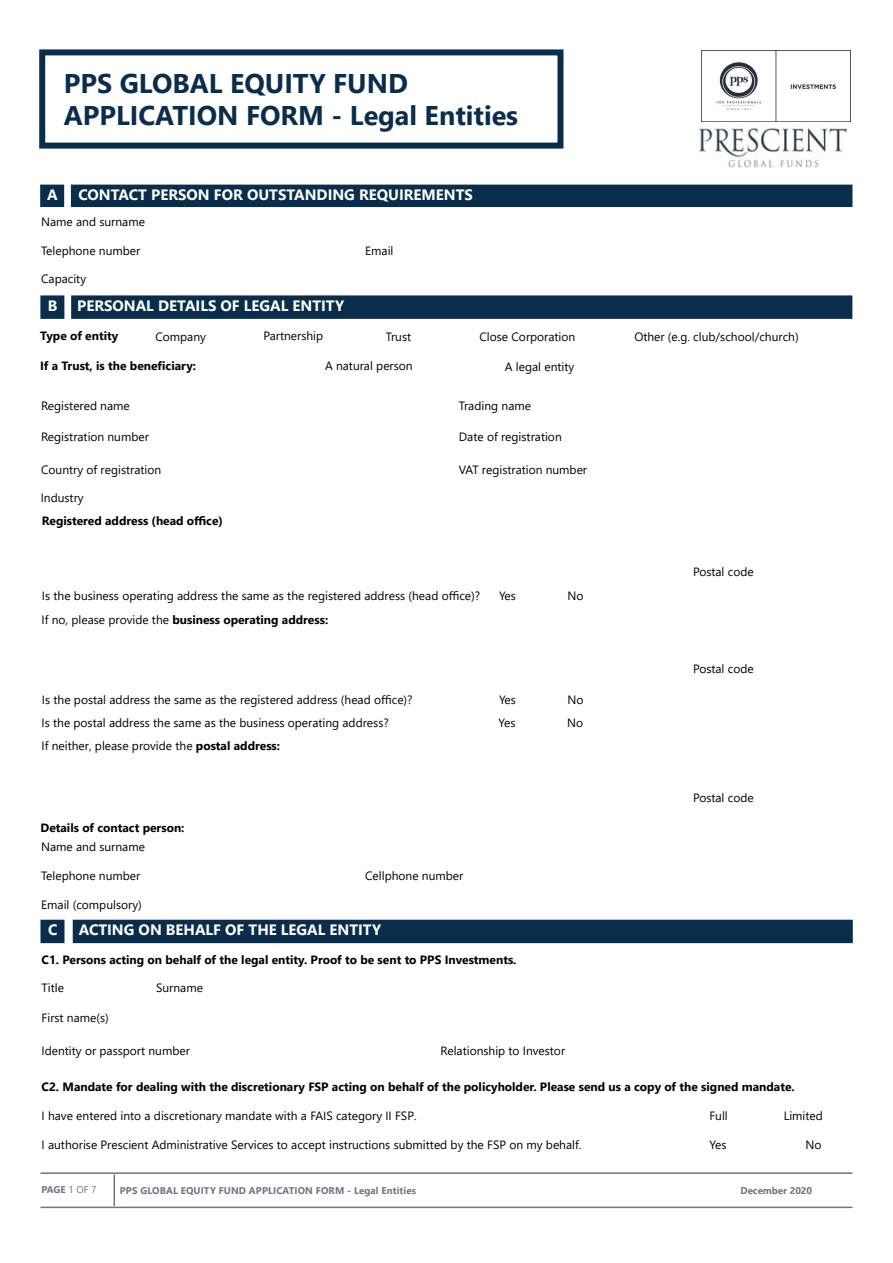
<style>
.page{position:relative;width:893px;height:1263px;background:#fff}
.page>*{position:absolute;margin:0;border:0;box-sizing:border-box;transform-origin:0 0}
.t1{font:700 27px "Segoe UI";color:#092d4b}
.t2{font:700 15px "Segoe UI";color:#fff}
.t3{font:12px "Segoe UI";color:#000}
.t4{font:700 12px "Segoe UI";color:#000}
.t5{font:700 9.75px "Segoe UI";letter-spacing:.01em;color:#6c7589}
.s1{font-weight:400}
.s2{font-weight:700}
</style>
<div class="page">
<hr style="left:114px;top:1174px;width:1px;height:32px;background:#6c7589">
<hr style="left:40px;top:1206px;width:812px;height:2px;background:#6c7589">
<hr style="left:40px;top:1172px;width:812px;height:2px;background:#6c7589">
<div style="left:39px;top:49px;width:524px;height:100px;border:6px solid #092d4b"></div>
<div style="left:41px;top:185px;width:22px;height:21px;background:#092d4b"></div>
<div style="left:40px;top:185px;width:24px;height:22px;border:2px solid #092d4b"></div>
<div style="left:72px;top:185px;width:780px;height:21px;background:#092d4b"></div>
<div style="left:71px;top:185px;width:781px;height:22px;border:2px solid #092d4b"></div>
<div style="left:41px;top:296px;width:23px;height:22px;background:#092d4b"></div>
<div style="left:40px;top:295px;width:24px;height:24px;border:2px solid #092d4b"></div>
<div style="left:72px;top:296px;width:780px;height:22px;background:#092d4b"></div>
<div style="left:71px;top:295px;width:781px;height:24px;border:2px solid #092d4b"></div>
<div style="left:41px;top:920px;width:23px;height:22px;background:#092d4b"></div>
<div style="left:40px;top:920px;width:24px;height:23px;border:2px solid #092d4b"></div>
<div style="left:73px;top:920px;width:779px;height:22px;background:#092d4b"></div>
<div style="left:73px;top:920px;width:780px;height:23px;border:2px solid #092d4b"></div>
<img style="left:699px;top:128px;width:147px;height:40px">
<img style="left:702px;top:51px;width:148px;height:71px">
<p class="t1" style="left:64px;top:58px;width:346px">PPS GLOBAL EQUITY FUND</p>
<p class="t1" style="left:64px;top:90px;width:456px">APPLICATION FORM - Legal Entities</p>
<p class="t2" style="left:47px;top:181px;width:12px">A</p>
<p class="t2" style="left:78px;top:181px;width:396px">CONTACT PERSON FOR OUTSTANDING REQUIREMENTS</p>
<p class="t3" style="left:41px;top:210px;width:105px">Name and surname</p>
<p class="t3" style="left:41px;top:239px;width:101px">Telephone number</p>
<p class="t3" style="left:365px;top:239px;width:30px">Email</p>
<p class="t3" style="left:41px;top:268px;width:47px">Capacity</p>
<p class="t2" style="left:48px;top:291px;width:11px">B</p>
<p class="t2" style="left:77px;top:291px;width:268px">PERSONAL DETAILS OF LEGAL ENTITY</p>
<p class="t4" style="left:40px;top:324px;width:80px">Type of entity</p>
<p class="t3" style="left:155px;top:326px;width:52px">Company</p>
<p class="t3" style="left:263px;top:325px;width:61px">Partnership</p>
<p class="t3" style="left:386px;top:326px;width:27px">Trust</p>
<p class="t3" style="left:479px;top:326px;width:97px">Close Corporation</p>
<p class="t3" style="left:634px;top:326px;width:166px">Other (e.g. club/school/church)</p>
<p class="t4" style="left:40px;top:354px;width:158px">If a Trust, is the beneficiary:</p>
<p class="t3" style="left:325px;top:355px;width:89px">A natural person</p>
<p class="t3" style="left:505px;top:356px;width:71px">A legal entity</p>
<p class="t3" style="left:41px;top:394px;width:90px">Registered name</p>
<p class="t3" style="left:459px;top:394px;width:74px">Trading name</p>
<p class="t3" style="left:41px;top:425px;width:109px">Registration number</p>
<p class="t3" style="left:459px;top:425px;width:104px">Date of registration</p>
<p class="t3" style="left:41px;top:458px;width:122px">Country of registration</p>
<p class="t3" style="left:459px;top:458px;width:130px">VAT registration number</p>
<p class="t4" style="left:42px;top:509px;width:182px">Registered address (head office)</p>
<p class="t3" style="left:41px;top:487px;width:44px">Industry</p>
<p class="t3" style="left:42px;top:585px;width:440px">Is the business operating address the same as the registered address (head office)?</p>
<p class="t3" style="left:499px;top:585px;width:18px">Yes</p>
<p class="t3" style="left:567px;top:585px;width:18px">No</p>
<p class="t4" style="left:42px;top:609px;width:288px"><span class="s1">If no, please provide the</span> business operating address:</p>
<p class="t3" style="left:42px;top:688px;width:372px">Is the postal address the same as the registered address (head office)?</p>
<p class="t3" style="left:499px;top:688px;width:18px">Yes</p>
<p class="t3" style="left:567px;top:688px;width:18px">No</p>
<p class="t3" style="left:42px;top:711px;width:349px">Is the postal address the same as the business operating address?</p>
<p class="t3" style="left:499px;top:711px;width:18px">Yes</p>
<p class="t3" style="left:567px;top:711px;width:18px">No</p>
<p class="t3" style="left:42px;top:735px;width:240px">If neither, please provide the <span class="s2">postal address:</span></p>
<p class="t4" style="left:40px;top:816px;width:146px">Details of contact person:</p>
<p class="t3" style="left:41px;top:836px;width:105px">Name and surname</p>
<p class="t3" style="left:41px;top:864px;width:101px">Telephone number</p>
<p class="t3" style="left:365px;top:864px;width:100px">Cellphone number</p>
<p class="t3" style="left:41px;top:893px;width:102px">Email (compulsory)</p>
<p class="t2" style="left:48px;top:916px;width:11px">C</p>
<p class="t2" style="left:79px;top:916px;width:304px">ACTING ON BEHALF OF THE LEGAL ENTITY</p>
<p class="t4" style="left:42px;top:948px;width:476px">C1. Persons acting on behalf of the legal entity. Proof to be sent to PPS Investments.</p>
<p class="t3" style="left:42px;top:977px;width:24px">Title</p>
<p class="t3" style="left:156px;top:977px;width:48px">Surname</p>
<p class="t3" style="left:42px;top:1007px;width:69px">First name(s)</p>
<p class="t3" style="left:42px;top:1040px;width:150px">Identity or passport number</p>
<p class="t3" style="left:441px;top:1040px;width:126px">Relationship to Investor</p>
<p class="t3" style="left:693px;top:560px;width:62px">Postal code</p>
<p class="t3" style="left:693px;top:658px;width:62px">Postal code</p>
<p class="t3" style="left:693px;top:787px;width:62px">Postal code</p>
<p class="t4" style="left:42px;top:1076px;width:755px">C2. Mandate for dealing with the discretionary FSP acting on behalf of the policyholder. Please send us a copy of the signed mandate.</p>
<p class="t3" style="left:42px;top:1104px;width:377px">I have entered into a discretionary mandate with a FAIS category II FSP.</p>
<p class="t3" style="left:709px;top:1104px;width:20px">Full</p>
<p class="t3" style="left:784px;top:1104px;width:41px">Limited</p>
<p class="t3" style="left:42px;top:1133px;width:541px">I authorise Prescient Administrative Services to accept instructions submitted by the FSP on my behalf.</p>
<p class="t3" style="left:710px;top:1133px;width:18px">Yes</p>
<p class="t3" style="left:805px;top:1133px;width:18px">No</p>
<p class="t5" style="left:41px;top:1180px;width:56px">PAGE <span class="s1">1 OF 7</span></p>
<p class="t5" style="left:120px;top:1181px;width:298px">PPS GLOBAL EQUITY FUND APPLICATION FORM - Legal Entities</p>
<p class="t5" style="left:740px;top:1181px;width:73px">December 2020</p>
</div>
